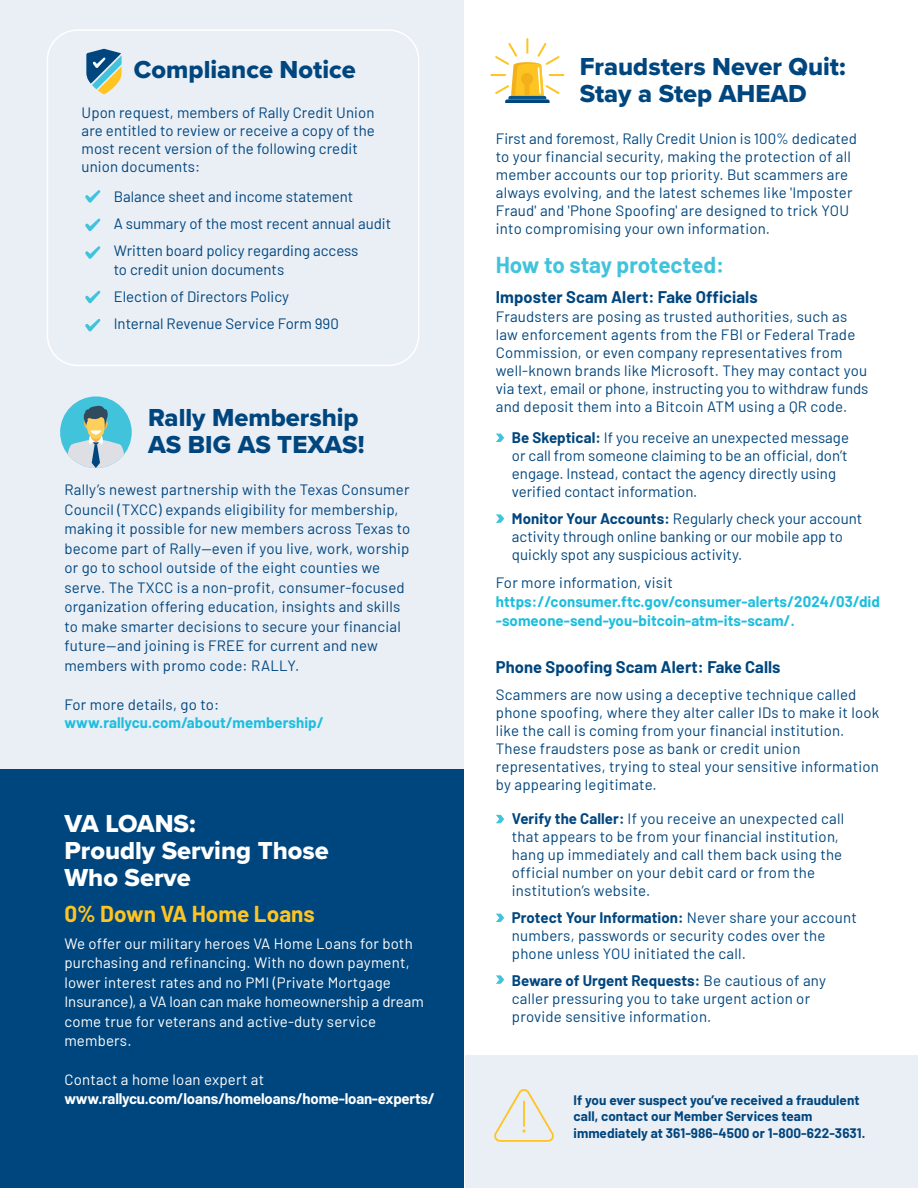
<style>
.page{position:relative;width:918px;height:1188px;background:#fff}
.page>*{position:absolute;margin:0;border:0;box-sizing:border-box;transform-origin:0 0}
.t1{font:25.5px/27px "Proxima Nova Extrabld";color:#00467e}
.t2{font:25.5px/27px "Proxima Nova Extrabld";color:#fff}
.t3{font:700 22.5px "Barlow";letter-spacing:-.005em;color:#42c3dc}
.t4{font:700 22.5px "Barlow";color:#fec422}
.t5{font:700 16.5px "Barlow";letter-spacing:.005em;color:#00467e}
.t6{font:15px/18px "Barlow";letter-spacing:.015em;color:#00467e}
.t7{font:15px/19.5px "Barlow";letter-spacing:.015em;color:#fff}
.t8{font:700 15px/18.8px "Barlow";letter-spacing:.005em;color:#1cbede}
.t9{font:700 15px "Barlow";letter-spacing:-.015em;color:#fff}
.t10{font:700 13.5px/16.5px "Barlow";letter-spacing:.005em;color:#00467e}
.s1{font-weight:700}
</style>
<div class="page">
<div style="left:0;top:0;width:464px;height:769px;background:#eaeef5"></div>
<div style="left:0;top:770px;width:464px;height:418px;background:#00467e"></div>
<div style="left:465px;top:1055px;width:453px;height:133px;background:#eaeef5"></div>
<svg style="left:86px;top:49px;width:36px;height:45px"></svg>
<svg style="left:85px;top:190px;width:15px;height:13px"></svg>
<svg style="left:85px;top:219px;width:15px;height:12px"></svg>
<svg style="left:85px;top:246px;width:15px;height:13px"></svg>
<svg style="left:85px;top:319px;width:15px;height:12px"></svg>
<svg style="left:85px;top:291px;width:15px;height:12px"></svg>
<div style="left:47px;top:29px;width:372px;height:337px;border:2px solid #fff;border-radius:30px"></div>
<svg style="left:496px;top:434px;width:8px;height:8px"></svg>
<svg style="left:496px;top:514px;width:8px;height:9px"></svg>
<div style="left:60px;top:396px;width:72px;height:72px;background:#42c3dc;border-radius:50%"></div>
<svg style="left:67px;top:403px;width:58px;height:65px"></svg>
<svg style="left:496px;top:815px;width:8px;height:8px"></svg>
<svg style="left:496px;top:914px;width:8px;height:8px"></svg>
<svg style="left:496px;top:975px;width:8px;height:9px"></svg>
<svg style="left:490px;top:38px;width:74px;height:65px"></svg>
<svg style="left:494px;top:1089px;width:60px;height:53px"></svg>
<h1 class="t1" style="left:134px;top:55px;width:223px">Compliance Notice</h1>
<p class="t6" style="left:82px;top:103px;width:295px">Upon request, members of Rally Credit Union are entitled to review or receive a copy of the most recent version of the following credit union documents:</p>
<p class="t6" style="left:114px;top:182px;width:279px;line-height:27px">Balance sheet and income statement<br>A summary of the most recent annual audit<br>Written board policy regarding access</p>
<p class="t6" style="left:114px;top:255px;width:227px;line-height:27px">to credit union documents<br>Election of Directors Policy<br>Internal Revenue Service Form 990</p>
<h1 class="t1" style="left:148px;top:404px;width:218px">Rally Membership<br>AS BIG AS TEXAS!</h1>
<p class="t6" style="left:64px;top:479px;width:348px;line-height:19.5px">Rally’s newest partnership with the Texas Consumer Council (TXCC) expands eligibility for membership, making it possible for new members across Texas to become part of Rally—even if you live, work, worship or go to school outside of the eight counties we serve. The TXCC is a non-profit, consumer-focused organization offering education, insights and skills to make smarter decisions to secure your financial future—and joining is FREE for current and new members with promo code: RALLY.</p>
<p class="t6" style="left:64px;top:694px;width:156px">For more details, go to:</p>
<p class="t8" style="left:64px;top:712px;width:261px">www.rallycu.com/about/membership/</p>
<h1 class="t2" style="left:64px;top:809px;width:266px">VA LOANS:<br>Proudly Serving Those<br>Who Serve</h1>
<h2 class="t4" style="left:64px;top:897px;width:252px">0% Down VA Home Loans</h2>
<p class="t7" style="left:64px;top:932px;width:361px">We offer our military heroes VA Home Loans for both purchasing and refinancing. With no down payment, lower interest rates and no PMI (Private Mortgage Insurance), a VA loan can make homeownership a dream come true for veterans and active-duty service members.</p>
<p class="t7" style="left:64px;top:1069px;width:201px">Contact a home loan expert at</p>
<p class="t9" style="left:64px;top:1087px;width:372px">www.rallycu.com/loans/homeloans/home-loan-experts/</p>
<h1 class="t1" style="left:580px;top:53px;width:268px">Fraudsters Never Quit:<br>Stay a Step AHEAD</h1>
<p class="t6" style="left:496px;top:128px;width:363px">First and foremost, Rally Credit Union is 100% dedicated to your financial security, making the protection of all member accounts our top priority. But scammers are always evolving, and the latest schemes like 'Imposter Fraud' and 'Phone Spoofing' are designed to trick YOU into compromising your own information.</p>
<h2 class="t3" style="left:496px;top:248px;width:230px">How to stay protected:</h2>
<p class="t5" style="left:496px;top:285px;width:263px">Imposter Scam Alert: Fake Officials</p>
<p class="t6" style="left:496px;top:307px;width:374px">Fraudsters are posing as trusted authorities, such as law enforcement agents from the FBI or Federal Trade Commission, or even company representatives from well-known brands like Microsoft. They may contact you via text, email or phone, instructing you to withdraw funds and deposit them into a Bitcoin ATM using a QR code.</p>
<p class="t6" style="left:512px;top:427px;width:339px"><span class="s1">Be Skeptical:</span> If you receive an unexpected message or call from someone claiming to be an official, don’t engage. Instead, contact the agency directly using verified contact information.</p>
<p class="t6" style="left:512px;top:508px;width:352px"><span class="s1">Monitor Your Accounts:</span> Regularly check your account activity through online banking or our mobile app to quickly spot any suspicious activity.</p>
<p class="t6" style="left:496px;top:573px;width:179px">For more information, visit</p>
<p class="t8" style="left:496px;top:591px;width:386px">https://consumer.ftc.gov/consumer-alerts/2024/03/did -someone-send-you-bitcoin-atm-its-scam/.</p>
<p class="t5" style="left:496px;top:655px;width:286px">Phone Spoofing Scam Alert: Fake Calls</p>
<p class="t6" style="left:496px;top:685px;width:385px">Scammers are now using a deceptive technique called phone spoofing, where they alter caller IDs to make it look like the call is coming from your financial institution.<br>These fraudsters pose as bank or credit union representatives, trying to steal your sensitive information by appearing legitimate.</p>
<p class="t6" style="left:512px;top:808px;width:334px"><span class="s1">Verify the Caller:</span> If you receive an unexpected call that appears to be from your financial institution, hang up immediately and call them back using the official number on your debit card or from the institution’s website.</p>
<p class="t6" style="left:512px;top:907px;width:346px"><span class="s1">Protect Your Information:</span> Never share your account numbers, passwords or security codes over the phone unless YOU initiated the call.</p>
<p class="t6" style="left:512px;top:970px;width:316px"><span class="s1">Beware of Urgent Requests:</span> Be cautious of any caller pressuring you to take urgent action or provide sensitive information.</p>
<p class="t10" style="left:574px;top:1090px;width:293px">If you ever suspect you’ve received a fraudulent call, contact our Member Services team immediately at 361-986-4500 or 1-800-622-3631.</p>
</div>
